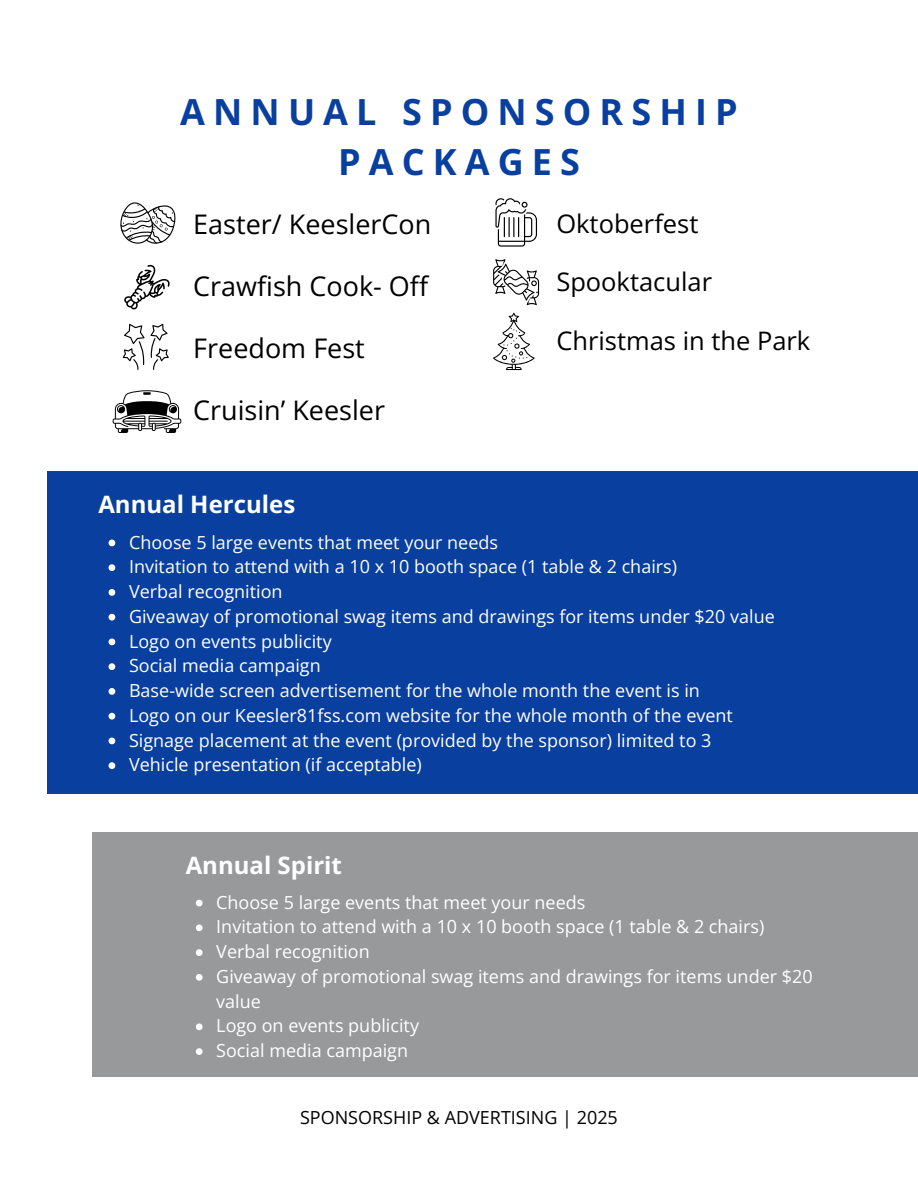
<style>
.page{position:relative;width:918px;height:1188px;background:#fff}
.page>*{position:absolute;margin:0;border:0;box-sizing:border-box;transform-origin:0 0}
.t1{font:700 36px/49.5px "Open Sans";letter-spacing:.225em;color:#093f9f;text-align:center}
.t2{font:27px "Open Sans";color:#000}
.t3{font:25.5px "Open Sans";color:#000}
.t4{font:700 24px "Open Sans";color:#fff}
.t5{font:18px/24.8px "Open Sans";color:#fff}
.t6{font:18px "Open Sans";color:#000}
</style>
<div class="page">
<div style="left:48px;top:471px;width:870px;height:323px;background:#093f9f"></div>
<div style="left:92px;top:832px;width:826px;height:245px;background:#97999b"></div>
<svg style="left:120px;top:202px;width:56px;height:42px"></svg>
<svg style="left:124px;top:264px;width:46px;height:45px"></svg>
<svg style="left:123px;top:324px;width:46px;height:46px"></svg>
<svg style="left:495px;top:198px;width:42px;height:49px"></svg>
<svg style="left:493px;top:259px;width:46px;height:46px"></svg>
<svg style="left:493px;top:313px;width:42px;height:57px"></svg>
<svg style="left:113px;top:390px;width:68px;height:43px"></svg>
<svg style="left:109px;top:540px;width:6px;height:6px"></svg>
<svg style="left:109px;top:564px;width:6px;height:7px"></svg>
<svg style="left:109px;top:589px;width:6px;height:7px"></svg>
<svg style="left:109px;top:614px;width:6px;height:7px"></svg>
<svg style="left:109px;top:639px;width:6px;height:6px"></svg>
<svg style="left:109px;top:663px;width:6px;height:7px"></svg>
<svg style="left:109px;top:688px;width:6px;height:7px"></svg>
<svg style="left:109px;top:713px;width:6px;height:7px"></svg>
<svg style="left:109px;top:738px;width:6px;height:6px"></svg>
<svg style="left:109px;top:762px;width:6px;height:7px"></svg>
<svg style="left:196px;top:900px;width:7px;height:6px"></svg>
<svg style="left:196px;top:924px;width:7px;height:7px"></svg>
<svg style="left:196px;top:949px;width:7px;height:7px"></svg>
<svg style="left:196px;top:974px;width:7px;height:7px"></svg>
<svg style="left:196px;top:1023px;width:7px;height:7px"></svg>
<svg style="left:196px;top:1048px;width:7px;height:7px"></svg>
<h1 class="t1" style="left:180px;top:87px;width:559px">ANNUAL SPONSORSHIP<br>PACKAGES</h1>
<h2 class="t2" style="left:193px;top:206px;width:240px">Easter/ KeeslerCon</h2>
<h2 class="t2" style="left:193px;top:268px;width:236px">Crawfish Cook- Off</h2>
<h2 class="t2" style="left:193px;top:330px;width:173px">Freedom Fest</h2>
<h2 class="t2" style="left:193px;top:392px;width:193px">Cruisin’ Keesler</h2>
<h3 class="t3" style="left:556px;top:206px;width:144px">Oktoberfest</h3>
<h3 class="t3" style="left:556px;top:265px;width:157px">Spooktacular</h3>
<h3 class="t3" style="left:556px;top:323px;width:255px">Christmas in the Park</h3>
<h3 class="t4" style="left:98px;top:488px;width:198px">Annual Hercules</h3>
<p class="t5" style="left:129px;top:529px;width:647px">Choose 5 large events that meet your needs<br>Invitation to attend with a 10 x 10 booth space (1 table &amp; 2 chairs)<br>Verbal recognition<br>Giveaway of promotional swag items and drawings for items under $20 value Logo on events publicity<br>Social media campaign<br>Base-wide screen advertisement for the whole month the event is in<br>Logo on our Keesler81fss.com website for the whole month of the event Signage placement at the event (provided by the sponsor) limited to 3<br>Vehicle presentation (if acceptable)</p>
<h3 class="t4" style="left:186px;top:849px;width:158px">Annual Spirit</h3>
<p class="t5" style="left:216px;top:889px;width:598px">Choose 5 large events that meet your needs<br>Invitation to attend with a 10 x 10 booth space (1 table &amp; 2 chairs)<br>Verbal recognition<br>Giveaway of promotional swag items and drawings for items under $20 value<br>Logo on events publicity<br>Social media campaign</p>
<p class="t6" style="left:300px;top:1105px;width:319px">SPONSORSHIP &amp; ADVERTISING | 2025</p>
</div>
